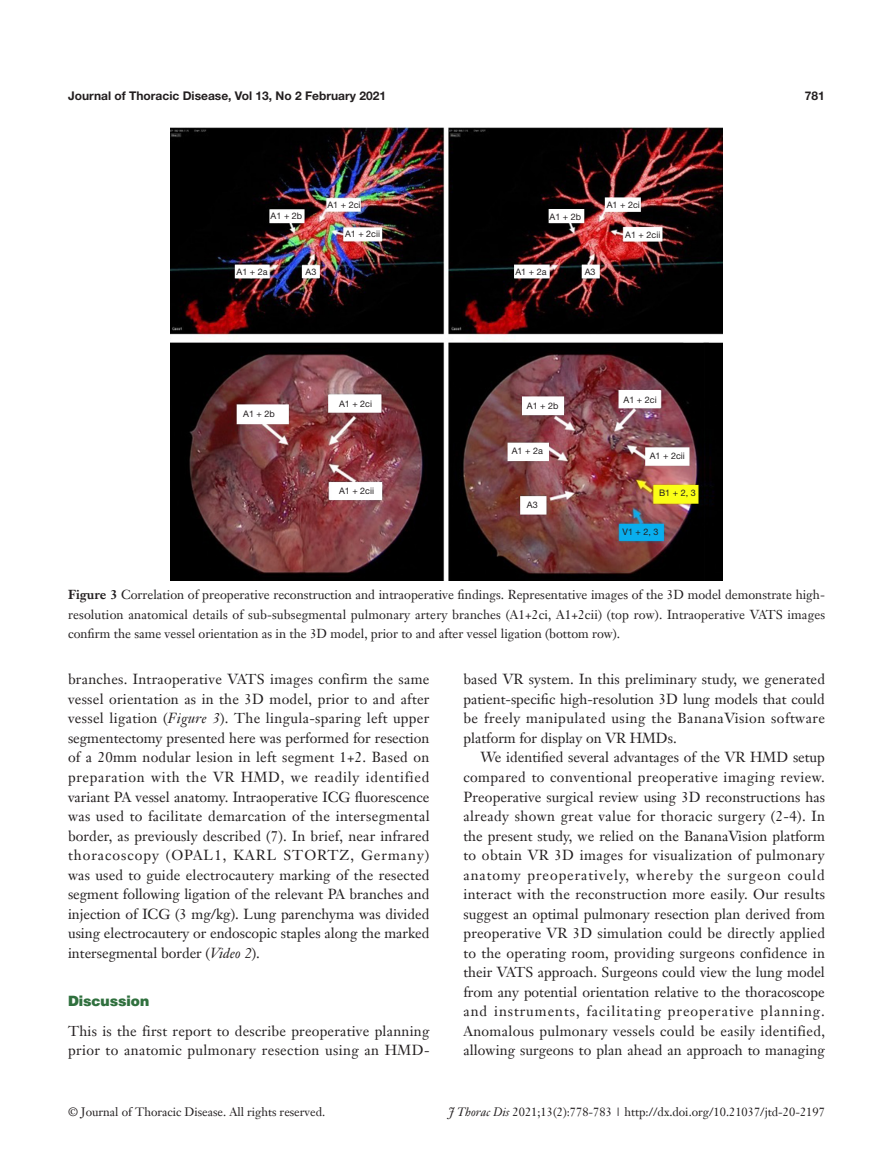
<style>
.page{position:relative;width:893px;height:1170px;background:#fff}
.page>*{position:absolute;margin:0;border:0;box-sizing:border-box;transform-origin:0 0}
.t1{font:14.25px/19.5px "Janson Text LT";letter-spacing:.005em;color:#231f20;text-align:justify}
.t2{font:900 14.25px "Helvetica";color:#30703e}
.四级标题{font:12.75px/19.5px "Janson Text LT";color:#231f20;text-align:justify}
.t3{font:12px "Janson Text LT";color:#231f20}
.t4{font:700 12px "Helvetica Neue LT Pro";color:#231f20}
.四级标题-2{font:9px "Helvetica Neue LT Pro";color:#231f20}
.s1{font-weight:700}
.s2{font-style:italic}
</style>
<div class="page">
<img style="left:170px;top:128px;width:553px;height:452px">
<p class="t4" style="left:68px;top:88px;width:320px">Journal of Thoracic Disease, Vol 13, No 2 February 2021</p>
<p class="t4" style="left:805px;top:88px;width:22px">781</p>
<p class="四级标题-2" style="left:327px;top:199px;width:35px">A1 + 2ci</p>
<p class="四级标题-2" style="left:607px;top:199px;width:35px">A1 + 2ci</p>
<p class="四级标题-2" style="left:271px;top:210px;width:33px">A1 + 2b</p>
<p class="四级标题-2" style="left:549px;top:211px;width:33px">A1 + 2b</p>
<p class="四级标题-2" style="left:345px;top:228px;width:37px">A1 + 2cii</p>
<p class="四级标题-2" style="left:625px;top:229px;width:37px">A1 + 2cii</p>
<p class="四级标题-2" style="left:237px;top:266px;width:33px">A1 + 2a</p>
<p class="四级标题-2" style="left:306px;top:266px;width:12px">A3</p>
<p class="四级标题-2" style="left:515px;top:266px;width:33px">A1 + 2a</p>
<p class="四级标题-2" style="left:585px;top:266px;width:12px">A3</p>
<p class="四级标题-2" style="left:243px;top:408px;width:33px">A1 + 2b</p>
<p class="四级标题-2" style="left:339px;top:398px;width:35px">A1 + 2ci</p>
<p class="四级标题-2" style="left:527px;top:400px;width:33px">A1 + 2b</p>
<p class="四级标题-2" style="left:624px;top:394px;width:35px">A1 + 2ci</p>
<p class="四级标题-2" style="left:339px;top:485px;width:37px">A1 + 2cii</p>
<p class="四级标题-2" style="left:512px;top:445px;width:33px">A1 + 2a</p>
<p class="四级标题-2" style="left:527px;top:499px;width:12px">A3</p>
<p class="四级标题-2" style="left:650px;top:450px;width:37px">A1 + 2cii</p>
<p class="四级标题-2" style="left:659px;top:487px;width:38px">B1 + 2, 3</p>
<p class="四级标题-2" style="left:622px;top:526px;width:37px">V1 + 2, 3</p>
<p class="四级标题" style="left:68px;top:585px;width:759px"><span class="s1">Figure 3</span> Correlation of preoperative reconstruction and intraoperative findings. Representative images of the 3D model demonstrate high&shy;resolution anatomical details of sub-subsegmental pulmonary artery branches (A1+2ci, A1+2cii) (top row). Intraoperative VATS images confirm the same vessel orientation as in the 3D model, prior to and after vessel ligation (bottom row).</p>
<p class="t1" style="left:68px;top:669px;width:363px">branches. Intraoperative VATS images confirm the same vessel orientation as in the 3D model, prior to and after vessel ligation (<span class="s2">Figure 3</span>). The lingula-sparing left upper segmentectomy presented here was performed for resection of a 20mm nodular lesion in left segment 1+2. Based on preparation with the VR HMD, we readily identified variant PA vessel anatomy. Intraoperative ICG fluorescence was used to facilitate demarcation of the intersegmental border, as previously described (7). In brief, near infrared thoracoscopy (OPAL1, KARL STORTZ, Germany) was used to guide electrocautery marking of the resected segment following ligation of the relevant PA branches and injection of ICG (3 mg/kg). Lung parenchyma was divided using electrocautery or endoscopic staples along the marked intersegmental border (<span class="s2">Video 2</span>).</p>
<p class="t2" style="left:68px;top:992px;width:83px">Discussion</p>
<p class="t1" style="left:68px;top:1020px;width:363px">This is the first report to describe preoperative planning prior to anatomic pulmonary resection using an HMD-</p>
<p class="t1" style="left:463px;top:669px;width:363px">based VR system. In this preliminary study, we generated patient-specific high-resolution 3D lung models that could be freely manipulated using the BananaVision software platform for display on VR HMDs.</p>
<p class="t1" style="left:463px;top:747px;width:363px;text-indent:17px">We identified several advantages of the VR HMD setup compared to conventional preoperative imaging review.<br>Preoperative surgical review using 3D reconstructions has already shown great value for thoracic surgery (2-4). In the present study, we relied on the BananaVision platform to obtain VR 3D images for visualization of pulmonary anatomy preoperatively, whereby the surgeon could interact with the reconstruction more easily. Our results suggest an optimal pulmonary resection plan derived from preoperative VR 3D simulation could be directly applied to the operating room, providing surgeons confidence in their VATS approach. Surgeons could view the lung model from any potential orientation relative to the thoracoscope and instruments, facilitating preoperative planning.<br>Anomalous pulmonary vessels could be easily identified, allowing surgeons to plan ahead an approach to managing</p>
<p class="t3" style="left:68px;top:1104px;width:259px">© Journal of Thoracic Disease. All rights reserved.</p>
<p class="t3" style="left:448px;top:1104px;width:378px"><span class="s2">J Thorac Dis</span> 2021;13(2):778-783 | http://dx.doi.org/10.21037/jtd-20-2197</p>
</div>
